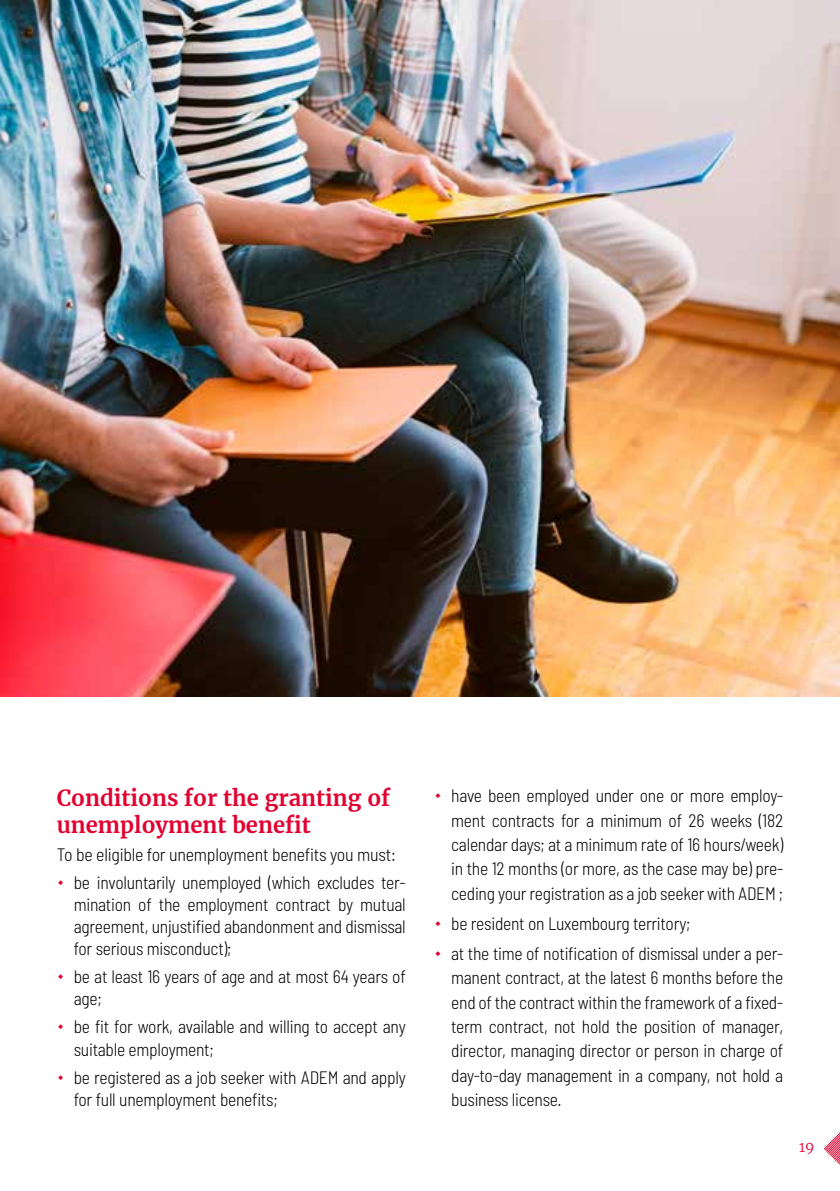
<style>
.page{position:relative;width:840px;height:1191px;background:#fff}
.page>*{position:absolute;margin:0;border:0;box-sizing:border-box;transform-origin:0 0}
.t1{font:700 22px/26.6px "Merriweather";color:#e20030}
.t2{font:300 semi-condensed 18px/24.4px "Barlow";letter-spacing:-.015em;color:#000}
.t3{font:300 14px "Merriweather";color:#e20030}
</style>
<div class="page">
<svg style="left:823px;top:1133px;width:16px;height:31px"></svg>
<img style="left:0;top:0;width:839px;height:696px">
<p class="t1" style="left:57px;top:784px;width:335px">Conditions for the granting of unemployment benefit</p>
<p class="t2" style="left:74px;top:839px;width:333px;line-height:28px;text-indent:-17px">To be eligible for unemployment benefits you must: be involuntarily unemployed (which excludes ter-</p>
<p class="t2" style="left:74px;top:892px;width:333px;line-height:22.2px;text-align:justify">mination of the employment contract by mutual agreement, unjustified abandonment and dismissal for serious misconduct);</p>
<p class="t2" style="left:74px;top:965px;width:333px;line-height:22.2px">be at least 16 years of age and at most 64 years of age;</p>
<p class="t2" style="left:74px;top:1015px;width:333px;line-height:22.2px">be fit for work, available and willing to accept any suitable employment;</p>
<p class="t2" style="left:74px;top:1065px;width:333px;line-height:22.2px">be registered as a job seeker with ADEM and apply for full unemployment benefits;</p>
<p class="t2" style="left:451px;top:783px;width:333px;text-align:justify">have been employed under one or more employ&shy;ment contracts for a minimum of 26 weeks (182 calendar days; at a minimum rate of 16 hours/week) in the 12 months (or more, as the case may be) pre&shy;ceding your registration as a job seeker with ADEM ;</p>
<p class="t2" style="left:451px;top:907px;width:333px;line-height:30px">be resident on Luxembourg territory;<br>at the time of notification of dismissal under a per-</p>
<p class="t2" style="left:451px;top:965px;width:333px;text-align:justify">manent contract, at the latest 6 months before the end of the contract within the framework of a fixed&shy;term contract, not hold the position of manager, director, managing director or person in charge of day-to-day management in a company, not hold a business license.</p>
<p class="t3" style="left:798px;top:1137px;width:17px">19</p>
</div>
